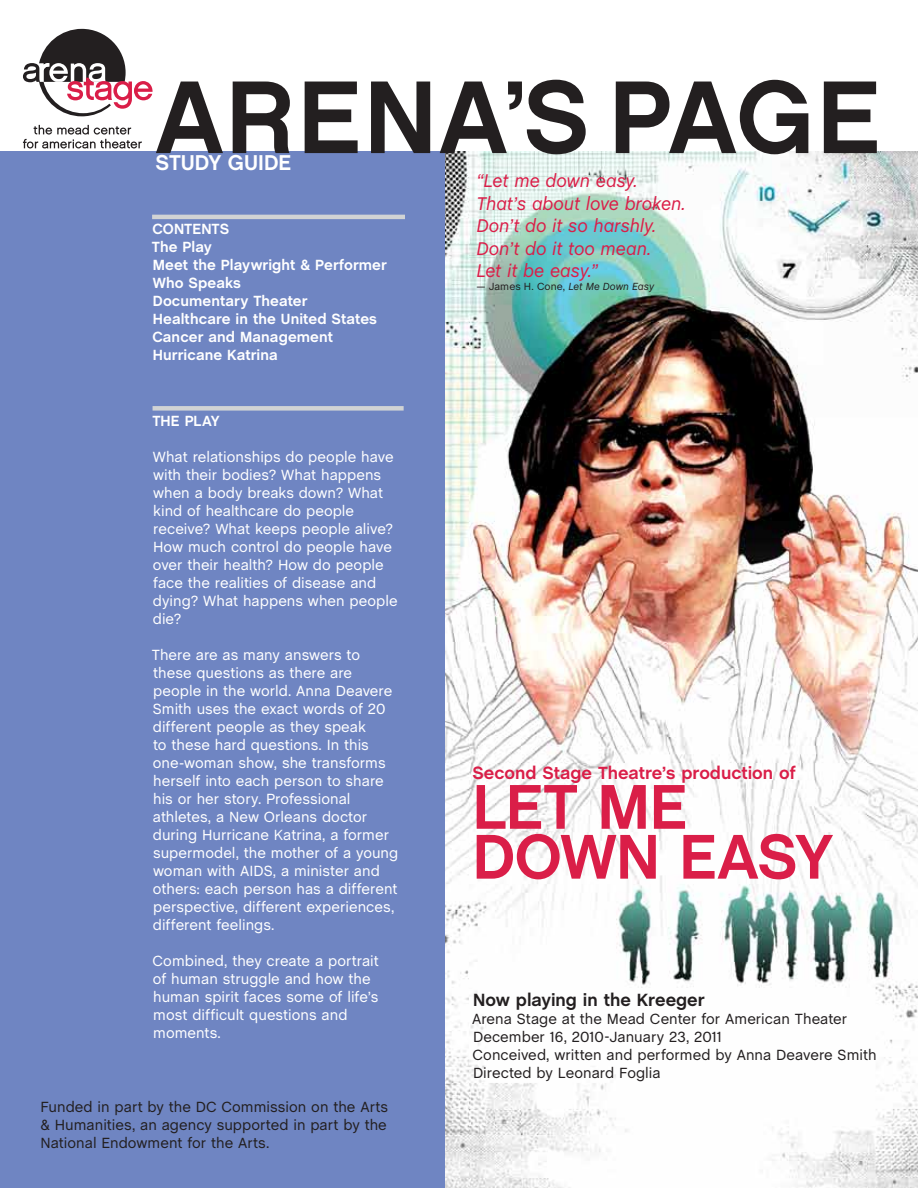
<style>
.page{position:relative;width:918px;height:1188px;background:#fff}
.page>*{position:absolute;margin:0;border:0;box-sizing:border-box;transform-origin:0 0}
.t1{font:103.05px "Chalet New York Nineteen Sixty";letter-spacing:.02em;color:#231f20}
.t2{font:700 64.35px/49.9px "Chalet";color:#da1e48;text-align:center}
.t3{font:700 21.9px "Chalet";letter-spacing:.005em;color:#fff}
.t4{font:italic 18.75px/22.5px "Chalet";letter-spacing:-.01em;color:#da1e48}
.t5{font:700 18px "Chalet";color:#da1e48}
.t6{font:700 18px "Chalet";color:#231f20}
.t7{font:15px/18px "Chalet";color:#fff}
.t8{font:15px/18px "Chalet";color:#231f20;text-align:justify}
.t9{font:700 15px/18px "Chalet";letter-spacing:.005em;color:#fff}
.t10{font:10.5px "Chalet";letter-spacing:.005em;color:#231f20}
.s1{font-style:italic}
</style>
<div class="page">
<div style="left:0;top:151px;width:918px;height:1037px;background:#6f85c2"></div>
<img style="left:446px;top:151px;width:472px;height:1037px">
<svg style="left:23px;top:125px;width:119px;height:24px"></svg>
<svg style="left:23px;top:29px;width:130px;height:87px"></svg>
<hr style="left:152px;top:215px;width:253px;height:4px;background:#d1d3d4">
<div style="left:153px;top:406px;width:251px;height:5px;background:#d1d3d4"></div>
<h1 class="t1" style="left:155px;top:52px;width:726px">ARENA’S PAGE</h1>
<h3 class="t3" style="left:155px;top:150px;width:123px">study guide</h3>
<p class="t9" style="left:152px;top:221px;width:237px">Conte nts<br>The Play<br>Meet the Playwright &amp; Performer<br>Who Speaks<br>Documentary Theater<br>Healthcare in the United States<br>Cancer and Management<br>Hurricane Katrina</p>
<p class="t9" style="left:152px;top:412px;width:69px">The Play</p>
<p class="t7" style="left:153px;top:448px;width:246px">What relationships do people have with their bodies? What happens when a body breaks down? What kind of healthcare do people receive? What keeps people alive?<br>How much control do people have over their health? How do people face the realities of disease and dying? What happens when people die?</p>
<p class="t7" style="left:152px;top:646px;width:248px">There are as many answers to these questions as there are people in the world. Anna Deavere<br>Smith uses the exact words of 20 different people as they speak<br>to these hard questions. In this one-woman show, she transforms herself into each person to share his or her story. Professional athletes, a New Orleans doctor during Hurricane Katrina, a former supermodel, the mother of a young woman with AIDS, a minister and others: each person has a different perspective, different experiences, different feelings.</p>
<p class="t7" style="left:153px;top:952px;width:228px">Combined, they create a portrait of human struggle and how the human spirit faces some of life’s most difficult questions and moments.</p>
<p class="t8" style="left:40px;top:1098px;width:349px">Funded in part by the DC Commission on the Arts &amp; Humanities, an agency supported in part by the National Endowment for the Arts.</p>
<p class="t4" style="left:476px;top:170px;width:211px">“Let me down easy.<br>That’s about love broken.<br>Don’t do it so harshly.<br>Don’t do it too mean.<br>Let it be easy.”</p>
<p class="t10" style="left:476px;top:280px;width:179px">— James H. Cone, <span class="s1">Let Me Down Easy</span></p>
<p class="t5" style="left:472px;top:762px;width:325px">Second Stage Theatre’s production of</p>
<h2 class="t2" style="left:472px;top:786px;width:35px">Let</h2>
<h2 class="t2" style="left:472px;top:786px;width:362px">Me<br>Down Easy</h2>
<p class="t6" style="left:473px;top:989px;width:233px">Now playing in the Kreeger</p>
<p class="t8" style="left:472px;top:1010px;width:406px;text-align:left">Arena Stage at the Mead Center for American Theater December 16, 2010-January 23, 2011<br>Conceived, written and performed by Anna Deavere Smith Directed by Leonard Foglia</p>
</div>
